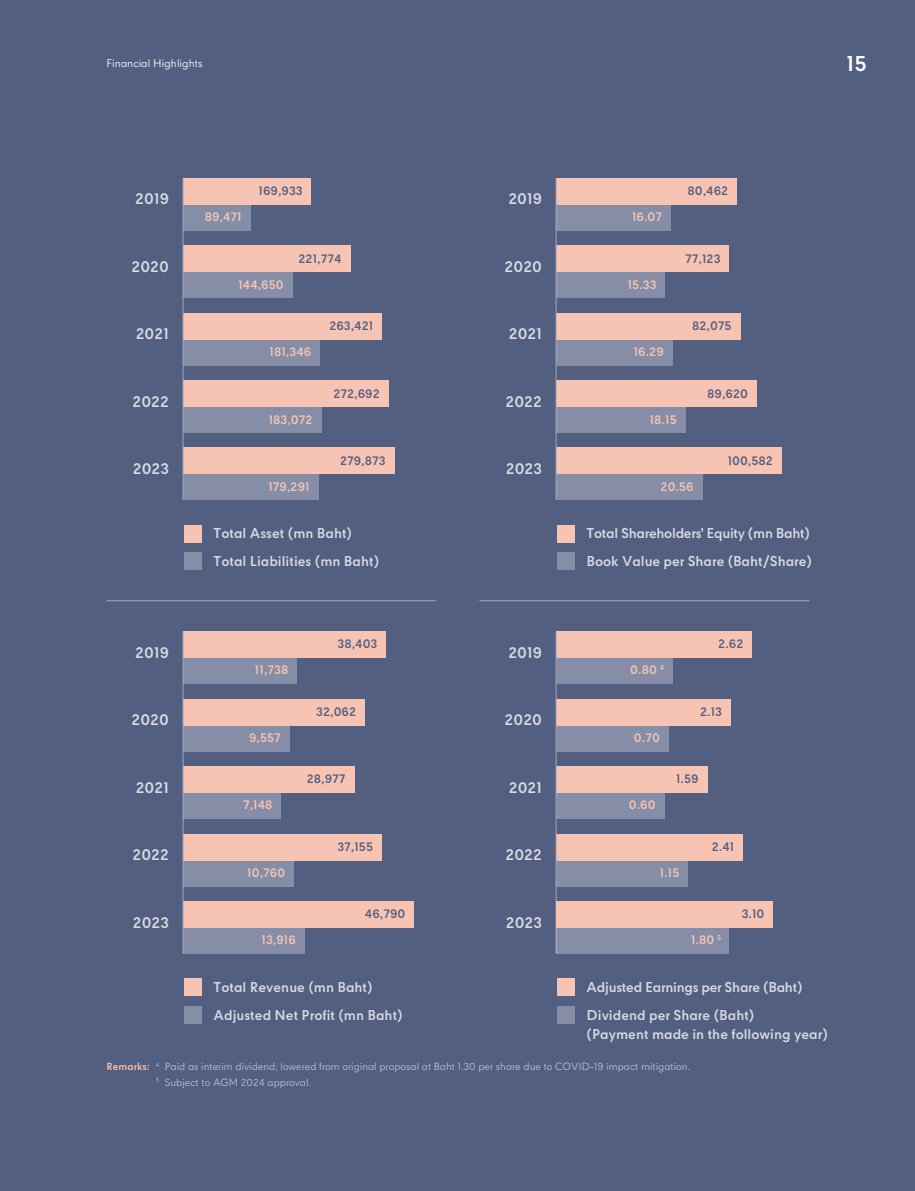
<style>
.page{position:relative;width:915px;height:1191px;background:#fff}
.page>*{position:absolute;margin:0;border:0;box-sizing:border-box;transform-origin:0 0}
.t1{font:700 21px "CPN";color:#fff}
.t2{font:700 15px "CPN";color:#dbdae3}
.t3{font:700 13.5px/27.9px "CPN";color:#dbdae3}
.t4{font:700 13.5px/27.9px "CPN";letter-spacing:-.02em;color:#dbdae3}
.t5{font:700 12px "CPN";color:#525f81}
.t6{font:700 12px "CPN";color:#f7c4b4}
.t7{font:10.5px "CPN";color:#fff}
.t8{font:9.9px/15.6px "CPN";color:#c1c0cf}
.s1{font-weight:700;color:#f7c4b4}
</style>
<div class="page">
<div style="left:0;top:0;width:914px;height:1191px;background:#525f81"></div>
<hr style="left:106px;top:600px;width:330px;height:1px;background:#a7a7bb">
<div style="left:183px;top:474px;width:135px;height:26px;background:#858ea6"></div>
<div style="left:183px;top:448px;width:211px;height:26px;background:#f7c4b4"></div>
<div style="left:183px;top:407px;width:138px;height:26px;background:#858ea6"></div>
<div style="left:183px;top:381px;width:205px;height:26px;background:#f7c4b4"></div>
<div style="left:183px;top:339px;width:136px;height:26px;background:#858ea6"></div>
<div style="left:183px;top:313px;width:199px;height:26px;background:#f7c4b4"></div>
<div style="left:183px;top:272px;width:109px;height:26px;background:#858ea6"></div>
<div style="left:183px;top:246px;width:167px;height:26px;background:#f7c4b4"></div>
<div style="left:183px;top:204px;width:67px;height:26px;background:#858ea6"></div>
<div style="left:183px;top:178px;width:128px;height:26px;background:#f7c4b4"></div>
<div style="left:184px;top:552px;width:17px;height:18px;background:#858ea6"></div>
<hr style="left:183px;top:178px;width:1px;height:322px;background:#a7a7bb">
<div style="left:184px;top:525px;width:17px;height:18px;background:#f7c4b4"></div>
<hr style="left:479px;top:600px;width:330px;height:1px;background:#a7a7bb">
<div style="left:556px;top:474px;width:146px;height:26px;background:#858ea6"></div>
<div style="left:556px;top:448px;width:225px;height:26px;background:#f7c4b4"></div>
<div style="left:556px;top:272px;width:108px;height:26px;background:#858ea6"></div>
<div style="left:556px;top:246px;width:172px;height:26px;background:#f7c4b4"></div>
<div style="left:556px;top:407px;width:129px;height:26px;background:#858ea6"></div>
<div style="left:556px;top:381px;width:200px;height:26px;background:#f7c4b4"></div>
<div style="left:556px;top:339px;width:116px;height:26px;background:#858ea6"></div>
<div style="left:556px;top:313px;width:184px;height:26px;background:#f7c4b4"></div>
<div style="left:556px;top:204px;width:114px;height:26px;background:#858ea6"></div>
<div style="left:556px;top:178px;width:180px;height:26px;background:#f7c4b4"></div>
<div style="left:557px;top:552px;width:17px;height:18px;background:#858ea6"></div>
<hr style="left:555px;top:178px;width:1px;height:322px;background:#a7a7bb">
<div style="left:557px;top:525px;width:17px;height:18px;background:#f7c4b4"></div>
<div style="left:183px;top:927px;width:121px;height:26px;background:#858ea6"></div>
<div style="left:183px;top:901px;width:231px;height:26px;background:#f7c4b4"></div>
<div style="left:183px;top:860px;width:111px;height:26px;background:#858ea6"></div>
<div style="left:183px;top:834px;width:198px;height:26px;background:#f7c4b4"></div>
<div style="left:183px;top:792px;width:98px;height:26px;background:#858ea6"></div>
<div style="left:183px;top:766px;width:171px;height:26px;background:#f7c4b4"></div>
<div style="left:183px;top:725px;width:106px;height:26px;background:#858ea6"></div>
<div style="left:183px;top:699px;width:181px;height:26px;background:#f7c4b4"></div>
<div style="left:183px;top:657px;width:114px;height:26px;background:#858ea6"></div>
<div style="left:183px;top:631px;width:203px;height:26px;background:#f7c4b4"></div>
<div style="left:184px;top:1005px;width:17px;height:18px;background:#858ea6"></div>
<div style="left:184px;top:978px;width:17px;height:18px;background:#f7c4b4"></div>
<hr style="left:183px;top:631px;width:1px;height:322px;background:#a7a7bb">
<div style="left:557px;top:1005px;width:17px;height:18px;background:#858ea6"></div>
<div style="left:557px;top:978px;width:17px;height:18px;background:#f7c4b4"></div>
<div style="left:556px;top:860px;width:131px;height:26px;background:#858ea6"></div>
<div style="left:556px;top:834px;width:186px;height:26px;background:#f7c4b4"></div>
<div style="left:556px;top:792px;width:108px;height:26px;background:#858ea6"></div>
<div style="left:556px;top:766px;width:151px;height:26px;background:#f7c4b4"></div>
<div style="left:556px;top:725px;width:112px;height:26px;background:#858ea6"></div>
<div style="left:556px;top:699px;width:174px;height:26px;background:#f7c4b4"></div>
<div style="left:556px;top:657px;width:116px;height:26px;background:#858ea6"></div>
<div style="left:556px;top:631px;width:195px;height:26px;background:#f7c4b4"></div>
<hr style="left:555px;top:631px;width:1px;height:322px;background:#a7a7bb">
<div style="left:556px;top:927px;width:172px;height:26px;background:#858ea6"></div>
<div style="left:556px;top:901px;width:216px;height:26px;background:#f7c4b4"></div>
<p class="t7" style="left:106px;top:56px;width:98px">Financial Highlights</p>
<h1 class="t1" style="left:846px;top:51px;width:22px">15</h1>
<h2 class="t2" style="left:135px;top:190px;width:35px">2019</h2>
<p class="t5" style="left:258px;top:184px;width:46px">169,933</p>
<h2 class="t2" style="left:508px;top:190px;width:35px">2019</h2>
<p class="t5" style="left:687px;top:184px;width:42px">80,462</p>
<p class="t6" style="left:205px;top:210px;width:38px">89,471</p>
<p class="t6" style="left:632px;top:210px;width:32px">16.07</p>
<h2 class="t2" style="left:131px;top:258px;width:39px">2020</h2>
<p class="t5" style="left:298px;top:251px;width:45px">221,774</p>
<h2 class="t2" style="left:504px;top:258px;width:39px">2020</h2>
<p class="t5" style="left:685px;top:251px;width:37px">77,123</p>
<p class="t6" style="left:238px;top:277px;width:47px">144,650</p>
<p class="t6" style="left:627px;top:277px;width:30px">15.33</p>
<h2 class="t2" style="left:136px;top:325px;width:35px">2021</h2>
<p class="t5" style="left:329px;top:319px;width:45px">263,421</p>
<h2 class="t2" style="left:508px;top:325px;width:35px">2021</h2>
<p class="t5" style="left:691px;top:319px;width:41px">82,075</p>
<p class="t6" style="left:269px;top:345px;width:43px">181,346</p>
<p class="t6" style="left:633px;top:345px;width:32px">16.29</p>
<h2 class="t2" style="left:132px;top:393px;width:38px">2022</h2>
<p class="t5" style="left:333px;top:386px;width:48px">272,692</p>
<h2 class="t2" style="left:505px;top:393px;width:38px">2022</h2>
<p class="t5" style="left:707px;top:386px;width:42px">89,620</p>
<p class="t6" style="left:269px;top:412px;width:45px">183,072</p>
<p class="t6" style="left:649px;top:412px;width:28px">18.15</p>
<h2 class="t2" style="left:133px;top:460px;width:38px">2023</h2>
<p class="t5" style="left:340px;top:453px;width:47px">279,873</p>
<h2 class="t2" style="left:505px;top:460px;width:38px">2023</h2>
<p class="t5" style="left:727px;top:453px;width:47px">100,582</p>
<p class="t6" style="left:268px;top:479px;width:43px">179,291</p>
<p class="t6" style="left:660px;top:479px;width:35px">20.56</p>
<h3 class="t3" style="left:213px;top:520px;width:167px">Total Asset (mn Baht)<br>Total Liabilities (mn Baht)</h3>
<h3 class="t4" style="left:586px;top:520px;width:227px">Total Shareholders' Equity (mn Baht)<br>Book Value per Share (Baht/Share)</h3>
<h2 class="t2" style="left:135px;top:643px;width:35px">2019</h2>
<p class="t5" style="left:337px;top:637px;width:41px">38,403</p>
<h2 class="t2" style="left:508px;top:643px;width:35px">2019</h2>
<p class="t5" style="left:718px;top:637px;width:27px">2.62</p>
<p class="t6" style="left:255px;top:663px;width:35px">11,738</p>
<p class="t6" style="left:630px;top:663px;width:35px">0.80 <sup>4</sup></p>
<h2 class="t2" style="left:131px;top:711px;width:39px">2020</h2>
<p class="t5" style="left:316px;top:705px;width:41px">32,062</p>
<h2 class="t2" style="left:504px;top:711px;width:39px">2020</h2>
<p class="t5" style="left:699px;top:705px;width:23px">2.13</p>
<p class="t6" style="left:249px;top:731px;width:33px">9,557</p>
<p class="t6" style="left:633px;top:731px;width:27px">0.70</p>
<h2 class="t2" style="left:136px;top:778px;width:35px">2021</h2>
<p class="t5" style="left:306px;top:772px;width:40px">28,977</p>
<h2 class="t2" style="left:508px;top:778px;width:35px">2021</h2>
<p class="t5" style="left:675px;top:772px;width:24px">1.59</p>
<p class="t6" style="left:243px;top:798px;width:31px">7,148</p>
<p class="t6" style="left:628px;top:798px;width:28px">0.60</p>
<h2 class="t2" style="left:132px;top:846px;width:38px">2022</h2>
<p class="t5" style="left:337px;top:840px;width:37px">37,155</p>
<h2 class="t2" style="left:505px;top:846px;width:38px">2022</h2>
<p class="t5" style="left:711px;top:840px;width:24px">2.41</p>
<p class="t6" style="left:247px;top:866px;width:39px">10,760</p>
<p class="t6" style="left:659px;top:866px;width:21px">1.15</p>
<h2 class="t2" style="left:133px;top:913px;width:38px">2023</h2>
<p class="t5" style="left:365px;top:906px;width:42px">46,790</p>
<h2 class="t2" style="left:505px;top:913px;width:38px">2023</h2>
<p class="t5" style="left:741px;top:906px;width:24px">3.10</p>
<p class="t6" style="left:261px;top:932px;width:36px">13,916</p>
<p class="t6" style="left:690px;top:932px;width:32px">1.80 <sup>5</sup></p>
<h3 class="t3" style="left:213px;top:973px;width:191px">Total Revenue (mn Baht)<br>Adjusted Net Profit (mn Baht)</h3>
<h3 class="t4" style="left:586px;top:973px;width:217px">Adjusted Earnings per Share (Baht)<br>Dividend per Share (Baht)</h3>
<h3 class="t3" style="left:586px;top:1020px;width:243px">(Payment made in the following year)</h3>
<p class="t8" style="left:156px;top:1059px;width:535px;text-indent:-49px"><span class="s1">Remarks:</span> <sup>4</sup> Paid as interim dividend; lowered from original proposal at Baht 1.30 per share due to COVID-19 impact mitigation.<br><sup>5</sup> Subject to AGM 2024 approval.</p>
</div>
